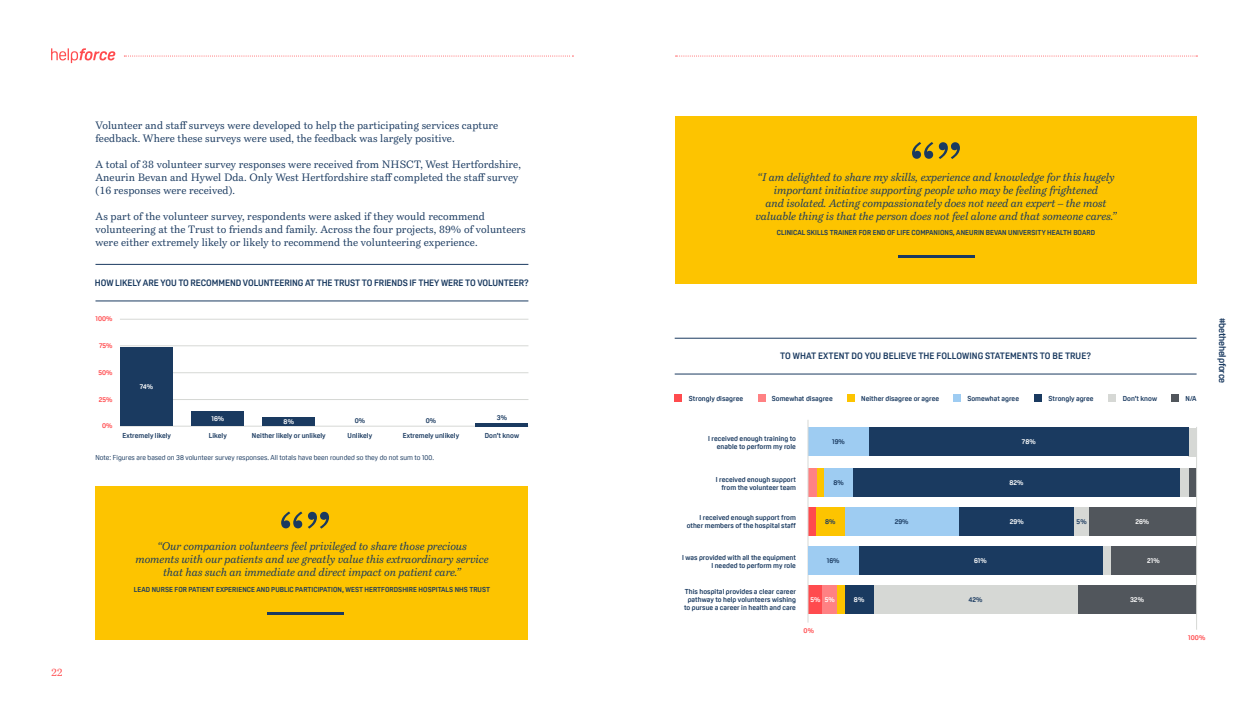
<style>
.page{position:relative;width:1248px;height:701px;background:#fff}
.page>*{position:absolute;margin:0;border:0;box-sizing:border-box;transform-origin:0 0}
.t1{font:italic 11px/13px "Bressay";letter-spacing:-.01em;color:#1a3a60;text-align:center}
.t2{font:10.5px/13px "Bressay";letter-spacing:.005em;color:#1a3a60}
.t3{font:10.5px "Bressay";color:#ff4b4e}
.t4{font:700 9.5px "Oscine Trial";letter-spacing:-.025em;color:#1a3a60}
.t5{font:700 9px "Oscine";letter-spacing:-.01em;color:#1a3a60}
.t6{font:700 7px/8px "Oscine";letter-spacing:.005em;color:#1a3a60;text-align:right}
.t7{font:7px "Oscine";letter-spacing:.005em;color:#1a3a60}
.t8{font:700 7px "Oscine";letter-spacing:.005em;color:#fff}
.t9{font:700 7px "Oscine";letter-spacing:.005em;color:#ff4b4e}
</style>
<div class="page">
<div style="left:675px;top:116px;width:521px;height:167px;background:#fdc400"></div>
<svg style="left:912px;top:142px;width:47px;height:17px"></svg>
<hr style="left:897px;top:255px;width:76px;height:3px;background:#1a3a60">
<div style="left:95px;top:486px;width:432px;height:153px;background:#fdc400"></div>
<svg style="left:281px;top:511px;width:48px;height:17px"></svg>
<hr style="left:267px;top:612px;width:76px;height:3px;background:#1a3a60">
<hr style="left:120px;top:399px;width:408px;height:1px;background:#d6d8d5">
<hr style="left:120px;top:372px;width:408px;height:1px;background:#d6d8d5">
<hr style="left:120px;top:345px;width:408px;height:1px;background:#d6d8d5">
<hr style="left:120px;top:319px;width:408px;height:1px;background:#d6d8d5">
<hr style="left:120px;top:425px;width:408px;height:1px;background:#d6d8d5">
<div style="left:120px;top:347px;width:53px;height:78px;background:#1a3a60"></div>
<div style="left:191px;top:411px;width:53px;height:14px;background:#1a3a60"></div>
<hr style="left:475px;top:423px;width:53px;height:3px;background:#1a3a60">
<div style="left:262px;top:417px;width:53px;height:8px;background:#1a3a60"></div>
<hr style="left:95px;top:300px;width:433px;height:1px;background:#1a3a60">
<hr style="left:95px;top:264px;width:433px;height:1px;background:#1a3a60">
<div style="left:852px;top:467px;width:328px;height:29px;background:#1a3a60"></div>
<div style="left:844px;top:507px;width:115px;height:28px;background:#9eccf2"></div>
<div style="left:959px;top:507px;width:115px;height:28px;background:#1a3a60"></div>
<div style="left:873px;top:584px;width:204px;height:29px;background:#d6d8d5"></div>
<div style="left:1088px;top:507px;width:108px;height:28px;background:#51565c"></div>
<div style="left:1077px;top:584px;width:119px;height:29px;background:#51565c"></div>
<div style="left:1110px;top:545px;width:86px;height:29px;background:#51565c"></div>
<div style="left:808px;top:427px;width:60px;height:29px;background:#9eccf2"></div>
<div style="left:1188px;top:427px;width:8px;height:29px;background:#d6d8d5"></div>
<div style="left:1188px;top:467px;width:8px;height:29px;background:#51565c"></div>
<div style="left:816px;top:467px;width:8px;height:29px;background:#fdc400"></div>
<div style="left:1179px;top:467px;width:9px;height:29px;background:#d6d8d5"></div>
<div style="left:1102px;top:545px;width:8px;height:29px;background:#d6d8d5"></div>
<div style="left:1074px;top:507px;width:14px;height:28px;background:#d6d8d5"></div>
<div style="left:808px;top:584px;width:14px;height:29px;background:#ff4b4e"></div>
<div style="left:822px;top:584px;width:15px;height:29px;background:#ff8183"></div>
<div style="left:808px;top:467px;width:8px;height:29px;background:#ff8183"></div>
<div style="left:808px;top:507px;width:8px;height:28px;background:#ff4b4e"></div>
<div style="left:837px;top:584px;width:8px;height:29px;background:#fdc400"></div>
<div style="left:868px;top:427px;width:320px;height:29px;background:#1a3a60"></div>
<div style="left:824px;top:467px;width:28px;height:29px;background:#9eccf2"></div>
<div style="left:816px;top:507px;width:28px;height:28px;background:#fdc400"></div>
<div style="left:858px;top:545px;width:244px;height:29px;background:#1a3a60"></div>
<div style="left:845px;top:584px;width:28px;height:29px;background:#1a3a60"></div>
<hr style="left:807px;top:419px;width:1px;height:203px;background:#d6d8d5">
<hr style="left:1196px;top:426px;width:1px;height:203px;background:#d6d8d5">
<hr style="left:674px;top:373px;width:522px;height:1px;background:#1a3a60">
<hr style="left:674px;top:338px;width:522px;height:1px;background:#1a3a60">
<div style="left:674px;top:394px;width:7px;height:8px;background:#ff4b4e"></div>
<div style="left:757px;top:394px;width:8px;height:8px;background:#ff8183"></div>
<div style="left:846px;top:394px;width:8px;height:8px;background:#fdc400"></div>
<div style="left:953px;top:394px;width:7px;height:8px;background:#9eccf2"></div>
<div style="left:1034px;top:394px;width:7px;height:8px;background:#1a3a60"></div>
<div style="left:1108px;top:394px;width:7px;height:8px;background:#d6d8d5"></div>
<div style="left:1171px;top:394px;width:7px;height:8px;background:#51565c"></div>
<div style="left:808px;top:545px;width:50px;height:29px;background:#9eccf2"></div>
<svg style="left:51px;top:48px;width:64px;height:15px"></svg>
<svg style="left:124px;top:55px;width:449px;height:1px"></svg>
<svg style="left:675px;top:55px;width:522px;height:1px"></svg>
<h2 class="t3" style="left:51px;top:665px;width:13px">22</h2>
<h2 class="t2" style="left:95px;top:119px;width:404px">Volunteer and staff surveys were developed to help the participating services capture feedback. Where these surveys were used, the feedback was largely positive.</h2>
<h2 class="t2" style="left:95px;top:158px;width:427px">A total of 38 volunteer survey responses were received from NHSCT, West Hertfordshire,<br>Aneurin Bevan and Hywel Dda. Only West Hertfordshire staff completed the staff survey (16 responses were received).</h2>
<p class="t2" style="left:95px;top:210px;width:432px">As part of the volunteer survey, respondents were asked if they would recommend volunteering at the Trust to friends and family. Across the four projects, 89% of volunteers were either extremely likely or likely to recommend the volunteering experience.</p>
<p class="t5" style="left:95px;top:277px;width:435px">HOW LIKELY ARE YOU TO RECOMMEND VOLUNTEERING AT THE TRUST TO FRIENDS IF THEY WERE TO VOLUNTEER?</p>
<p class="t9" style="left:95px;top:315px;width:19px">100%</p>
<p class="t9" style="left:99px;top:341px;width:15px">75%</p>
<p class="t9" style="left:98px;top:368px;width:16px">50%</p>
<p class="t9" style="left:99px;top:395px;width:15px">25%</p>
<p class="t9" style="left:102px;top:421px;width:12px">0%</p>
<p class="t8" style="left:140px;top:382px;width:15px">74%</p>
<p class="t6" style="left:122px;top:431px;width:50px">Extremely likely</p>
<p class="t8" style="left:211px;top:414px;width:14px">16%</p>
<p class="t6" style="left:209px;top:431px;width:19px">Likely</p>
<p class="t8" style="left:283px;top:417px;width:12px">8%</p>
<p class="t6" style="left:252px;top:431px;width:75px">Neither likely or unlikely</p>
<p class="t6" style="left:354px;top:416px;width:12px">0%</p>
<p class="t6" style="left:347px;top:431px;width:26px">Unlikely</p>
<p class="t6" style="left:425px;top:416px;width:12px">0%</p>
<p class="t6" style="left:497px;top:413px;width:12px">3%</p>
<p class="t6" style="left:402px;top:431px;width:58px">Extremely unlikely</p>
<p class="t6" style="left:485px;top:431px;width:36px">Don’t know</p>
<p class="t7" style="left:95px;top:453px;width:340px">Note: Figures are based on 38 volunteer survey responses. All totals have been rounded so they do not sum to 100.</p>
<h1 class="t1" style="left:135px;top:539px;width:354px">“Our companion volunteers feel privileged to share those precious moments with our patients and we greatly value this extraordinary service that has such an immediate and direct impact on patient care.”</h1>
<p class="t6" style="left:134px;top:585px;width:357px">LEAD NURSE FOR PATIENT EXPERIENCE AND PUBLIC PARTICIPATION, WEST HERTFORDSHIRE HOSPITALS NHS TRUST</p>
<p class="t1" style="left:755px;top:170px;width:363px">“I am delighted to share my skills, experience and knowledge for this hugely important initiative supporting people who may be feeling frightened<br>and isolated. Acting compassionately does not need an expert – the most valuable thing is that the person does not feel alone and that someone cares.”</p>
<p class="t6" style="left:776px;top:229px;width:320px">CLINICAL SKILLS TRAINER FOR END OF LIFE COMPANIONS, ANEURIN BEVAN UNIVERSITY HEALTH BOARD</p>
<p class="t5" style="left:780px;top:351px;width:312px">TO WHAT EXTENT DO YOU BELIEVE THE FOLLOWING STATEMENTS TO BE TRUE?</p>
<p class="t6" style="left:689px;top:394px;width:56px">Strongly disagree</p>
<p class="t6" style="left:771px;top:394px;width:62px">Somewhat disagree</p>
<p class="t6" style="left:861px;top:394px;width:79px">Neither disagree or agree</p>
<p class="t6" style="left:967px;top:394px;width:53px">Somewhat agree</p>
<p class="t6" style="left:1048px;top:394px;width:47px">Strongly agree</p>
<p class="t6" style="left:1122px;top:394px;width:36px">Don’t know</p>
<p class="t6" style="left:1185px;top:394px;width:13px">N/A</p>
<h3 class="t4" style="left:1227px;top:317px;width:67px;rotate:90deg">#bethehelpforce</h3>
<p class="t6" style="left:708px;top:434px;width:89px">I received enough training to enable to perform my role</p>
<p class="t6" style="left:715px;top:475px;width:82px">I received enough support from the volunteer team</p>
<p class="t6" style="left:686px;top:513px;width:111px">I received enough support from other members of the hospital staff</p>
<p class="t6" style="left:682px;top:552px;width:115px">I was provided with all the equipment<br>I needed to perform my role</p>
<p class="t6" style="left:684px;top:587px;width:113px;text-align:center">This hospital provides a clear career pathway to help volunteers wishing to pursue a career in health and care</p>
<p class="t6" style="left:832px;top:437px;width:14px">19%</p>
<p class="t8" style="left:1021px;top:437px;width:15px">78%</p>
<p class="t8" style="left:1009px;top:478px;width:16px">82%</p>
<p class="t6" style="left:894px;top:517px;width:15px">29%</p>
<p class="t8" style="left:1009px;top:517px;width:15px">29%</p>
<p class="t6" style="left:833px;top:478px;width:12px">8%</p>
<p class="t6" style="left:825px;top:517px;width:12px">8%</p>
<p class="t6" style="left:826px;top:555px;width:14px">16%</p>
<p class="t8" style="left:810px;top:595px;width:26px">5% 5%</p>
<p class="t8" style="left:853px;top:595px;width:12px">8%</p>
<p class="t8" style="left:973px;top:555px;width:14px">61%</p>
<p class="t6" style="left:968px;top:595px;width:16px">42%</p>
<p class="t9" style="left:803px;top:626px;width:12px">0%</p>
<p class="t6" style="left:1076px;top:517px;width:12px">5%</p>
<p class="t8" style="left:1135px;top:517px;width:15px">26%</p>
<p class="t8" style="left:1146px;top:556px;width:14px">21%</p>
<p class="t8" style="left:1129px;top:595px;width:15px">32%</p>
<p class="t9" style="left:1188px;top:633px;width:19px">100%</p>
</div>
